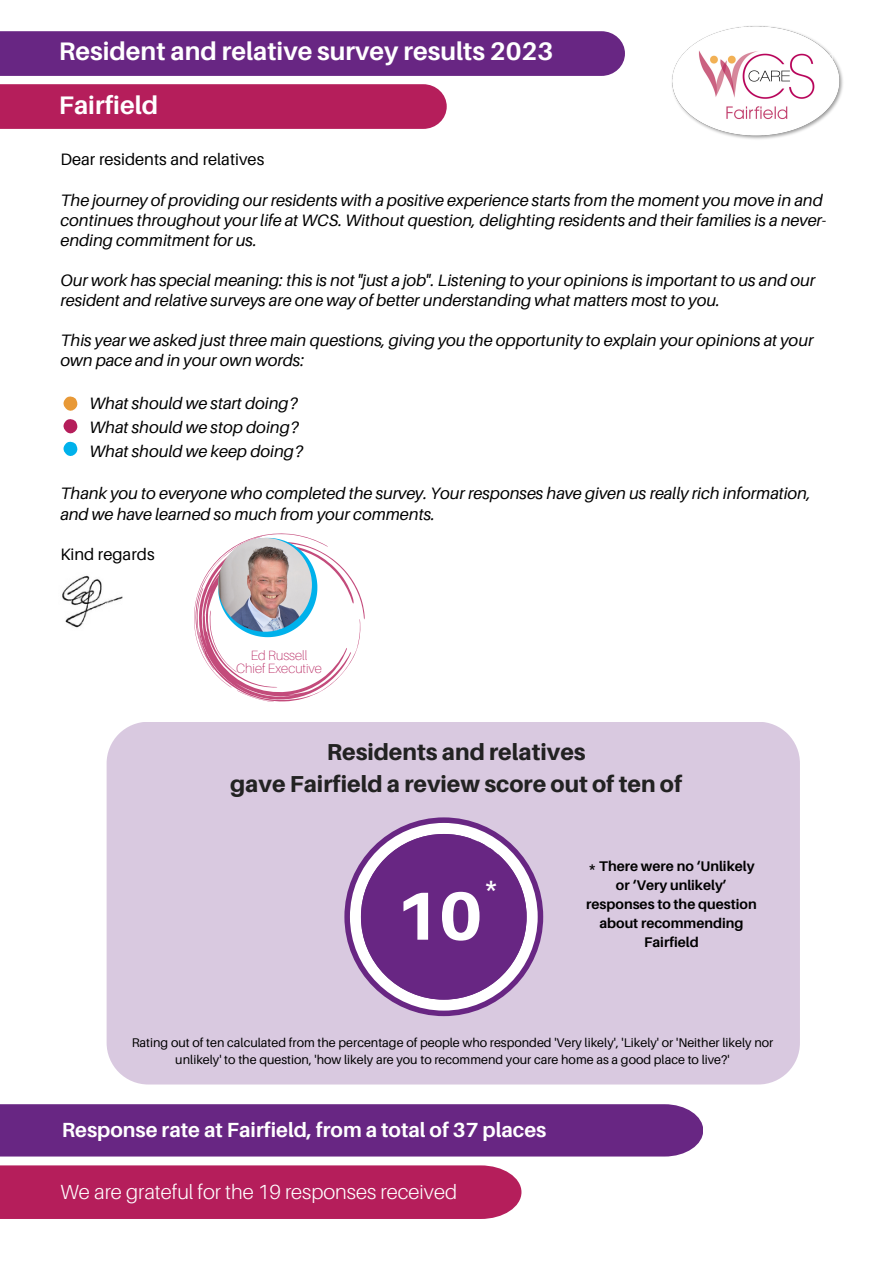
<style>
.page{position:relative;width:894px;height:1264px;background:#fff}
.page>*{position:absolute;margin:0;border:0;box-sizing:border-box;transform-origin:0 0}
.t1{font:800 67.95px "Aileron";color:#fff}
.t2{font:700 25.8px "Aileron";color:#fff}
.t3{font:700 25.35px "Aileron";color:#fff}
.t4{font:800 23.1px/31.5px "Aileron";color:#222;text-align:center}
.t5{font:700 20.4px "Aileron";color:#fff}
.t6{font:300 20.4px "Aileron";color:#fff}
.t7{font:italic 16.5px/20.1px "Aileron";color:#000}
.t8{font:16.5px "Aileron";color:#000}
.t9{font:700 13.95px/18.9px "Aileron";color:#000;text-align:center}
.t10{font:100 13.35px/13.2px "Aileron";color:#b51e5b;text-align:center}
.t11{font:12.6px/16.8px "Aileron";color:#000;text-align:center}
</style>
<div class="page">
<div style="left:0;top:31px;width:624px;height:45px;background:#682683"></div>
<svg style="left:63px;top:396px;width:15px;height:15px"></svg>
<svg style="left:63px;top:419px;width:15px;height:15px"></svg>
<svg style="left:63px;top:441px;width:15px;height:15px"></svg>
<div style="left:0;top:84px;width:446px;height:45px;background:#b51e5b"></div>
<img style="left:62px;top:575px;width:61px;height:53px">
<img style="left:672px;top:26px;width:171px;height:113px">
<div style="left:0;top:1104px;width:703px;height:52px;background:#682683"></div>
<div style="left:0;top:1165px;width:521px;height:53px;background:#b51e5b"></div>
<svg style="left:194px;top:533px;width:170px;height:169px"></svg>
<img style="left:218px;top:538px;width:94px;height:93px;border-radius:50%">
<div style="left:107px;top:722px;width:692px;height:362px;background:#d9c9e0"></div>
<svg style="left:344px;top:817px;width:199px;height:199px;background:#976aaa"></svg>
<h4 class="t3" style="left:59px;top:35px;width:495px">Resident and relative survey results 2023</h4>
<h4 class="t3" style="left:59px;top:90px;width:101px">Fairfield</h4>
<h1 class="t8" style="left:60px;top:149px;width:205px">Dear residents and relatives</h1>
<h1 class="t7" style="left:60px;top:189px;width:767px">The journey of providing our residents with a positive experience starts from the moment you move in and continues throughout your life at WCS. Without question, delighting residents and their families is a never&shy;ending commitment for us.</h1>
<p class="t7" style="left:60px;top:270px;width:756px">Our work has special meaning: this is not "just a job". Listening to your opinions is important to us and our resident and relative surveys are one way of better understanding what matters most to you.</p>
<p class="t7" style="left:60px;top:330px;width:754px">This year we asked just three main questions, giving you the opportunity to explain your opinions at your own pace and in your own words:</p>
<h4 class="t7" style="left:90px;top:390px;width:215px;line-height:24.3px">What should we start doing?<br>What should we stop doing?<br>What should we keep doing?</h4>
<h4 class="t7" style="left:60px;top:483px;width:751px">Thank you to everyone who completed the survey. Your responses have given us really rich information, and we have learned so much from your comments.</h4>
<h4 class="t8" style="left:60px;top:543px;width:96px">Kind regards</h4>
<p class="t10" style="left:236px;top:648px;width:87px">Ed Russell<br>Chief Executive</p>
<p class="t4" style="left:230px;top:736px;width:453px">Residents and relatives<br>gave Fairfield a review score out of ten of</p>
<p class="t2" style="left:483px;top:868px;width:17px">*</p>
<h4 class="t1" style="left:395px;top:873px;width:89px">10</h4>
<h1 class="t9" style="left:586px;top:856px;width:172px">* There were no ‘Unlikely or ‘Very unlikely’ responses to the question about recommending<br>Fairfield</h1>
<p class="t11" style="left:132px;top:1033px;width:643px">Rating out of ten calculated from the percentage of people who responded 'Very likely', 'Likely' or 'Neither likely nor unlikely' to the question, 'how likely are you to recommend your care home as a good place to live?'</p>
<p class="t5" style="left:62px;top:1117px;width:486px">Response rate at Fairfield, from a total of 37 places</p>
<p class="t6" style="left:60px;top:1178px;width:398px">We are grateful for the 19 responses received</p>
</div>
